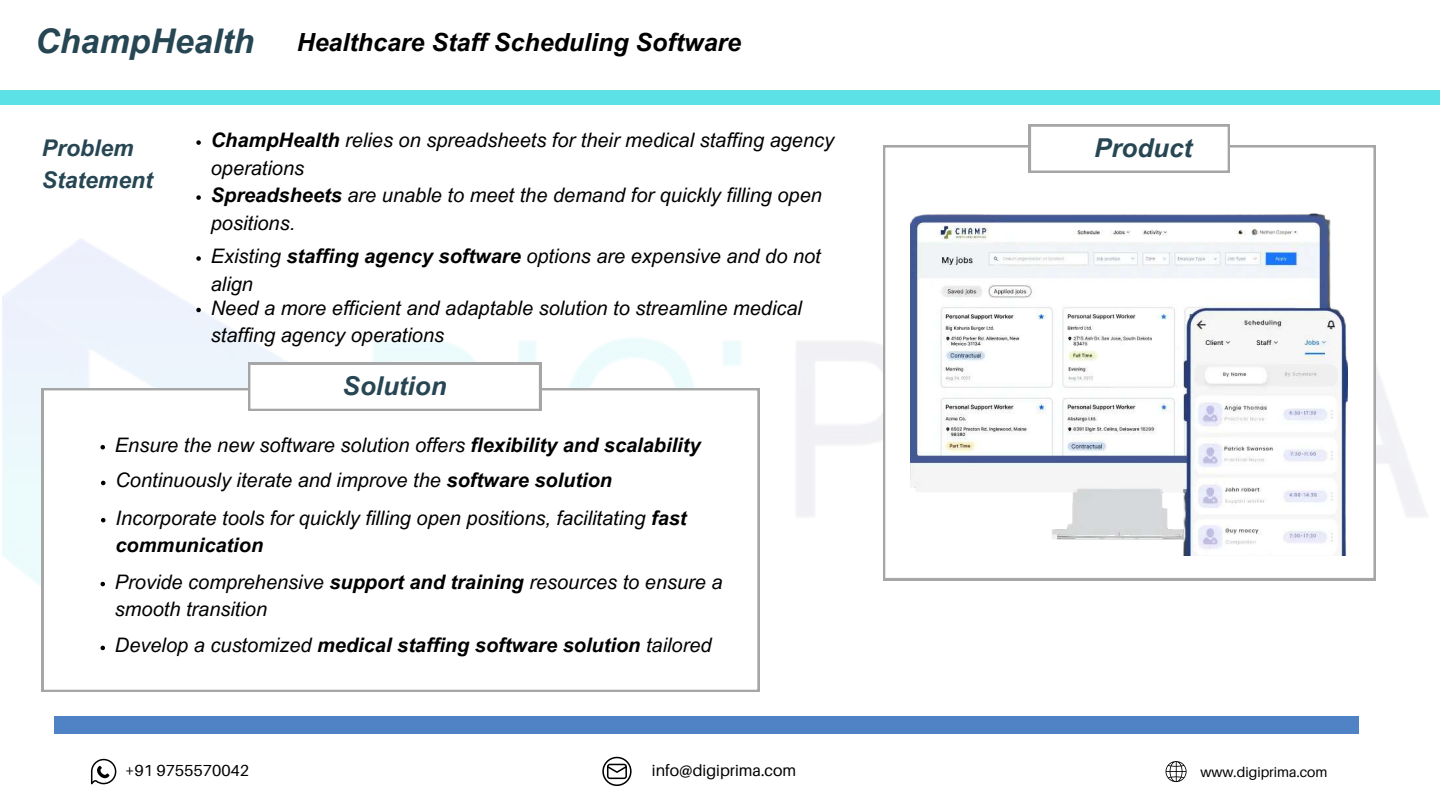
<style>
.page{position:relative;width:1440px;height:810px;background:#fff}
.page>*{position:absolute;margin:0;border:0;box-sizing:border-box;transform-origin:0 0}
.t1{font:italic 700 26px "Arial MT Pro";color:#264653}
.t2{font:italic 700 25px "Arial MT Pro";color:#000}
.t3{font:italic 700 23px/31.5px "Arial MT Pro";color:#264653}
.t4{font:italic 20px/27.8px "Arial MT Pro";color:#000}
.t5{font:16px "Aileron";color:#000}
.t6{font:14px "Aileron";color:#000}
.s1{font-size:34px;color:#264653}
.s2{font-weight:700}
</style>
<div class="page">
<svg style="left:42px;top:388px;width:717px;height:304px"></svg>
<svg style="left:248px;top:363px;width:293px;height:48px"></svg>
<svg style="left:883px;top:145px;width:493px;height:435px"></svg>
<svg style="left:1029px;top:125px;width:201px;height:48px"></svg>
<svg style="left:91px;top:759px;width:25px;height:25px"></svg>
<svg style="left:602px;top:757px;width:30px;height:29px"></svg>
<svg style="left:1166px;top:761px;width:21px;height:21px"></svg>
<div style="left:54px;top:717px;width:1305px;height:17px;background:#5082c6"></div>
<img style="left:911px;top:204px;width:436px;height:352px">
<svg style="left:196px;top:140px;width:5px;height:5px"></svg>
<svg style="left:100px;top:445px;width:5px;height:4px"></svg>
<svg style="left:101px;top:481px;width:4px;height:4px"></svg>
<svg style="left:101px;top:518px;width:4px;height:4px"></svg>
<svg style="left:100px;top:582px;width:5px;height:4px"></svg>
<svg style="left:100px;top:646px;width:5px;height:4px"></svg>
<svg style="left:196px;top:195px;width:5px;height:5px"></svg>
<svg style="left:196px;top:256px;width:5px;height:5px"></svg>
<svg style="left:196px;top:308px;width:5px;height:4px"></svg>
<div style="left:0;top:90px;width:1440px;height:14px;background:#5ce1e6"></div>
<p class="t2" style="left:35px;top:33px;width:707px"><span class="s1">ChampHealth</span> Healthcare Staff Scheduling Software</p>
<p class="t3" style="left:42px;top:135px;width:113px">Problem<br>Statement</p>
<p class="t4" style="left:211px;top:129px;width:625px"><span class="s2">ChampHealth</span> relies on spreadsheets for their medical staffing agency operations</p>
<p class="t4" style="left:211px;top:184px;width:613px"><span class="s2">Spreadsheets</span> are unable to meet the demand for quickly filling open positions.</p>
<p class="t4" style="left:211px;top:245px;width:612px">Existing <span class="s2">staffing agency software</span> options are expensive and do not align</p>
<p class="t4" style="left:211px;top:296px;width:593px">Need a more efficient and adaptable solution to streamline medical staffing agency operations</p>
<h1 class="t1" style="left:343px;top:376px;width:105px">Solution</h1>
<p class="t4" style="left:115px;top:429px;width:587px;line-height:36.5px">Ensure the new software solution offers <span class="s2">flexibility and scalability<br></span>Continuously iterate and improve the <span class="s2">software solution<br></span>Incorporate tools for quickly filling open positions, facilitating <span class="s2">fast</span></p>
<p class="t4" style="left:115px;top:530px;width:609px;line-height:36.1px"><span class="s2">communication<br></span>Provide comprehensive <span class="s2">support and training</span> resources to ensure a</p>
<p class="t4" style="left:115px;top:594px;width:598px;line-height:36.1px">smooth transition<br>Develop a customized <span class="s2">medical staffing software solution</span> tailored</p>
<h1 class="t1" style="left:1094px;top:138px;width:100px">Product</h1>
<p class="t5" style="left:125px;top:760px;width:126px">+91 9755570042</p>
<p class="t5" style="left:652px;top:760px;width:146px">info@digiprima.com</p>
<p class="t6" style="left:1201px;top:763px;width:128px">www.digiprima.com</p>
</div>
